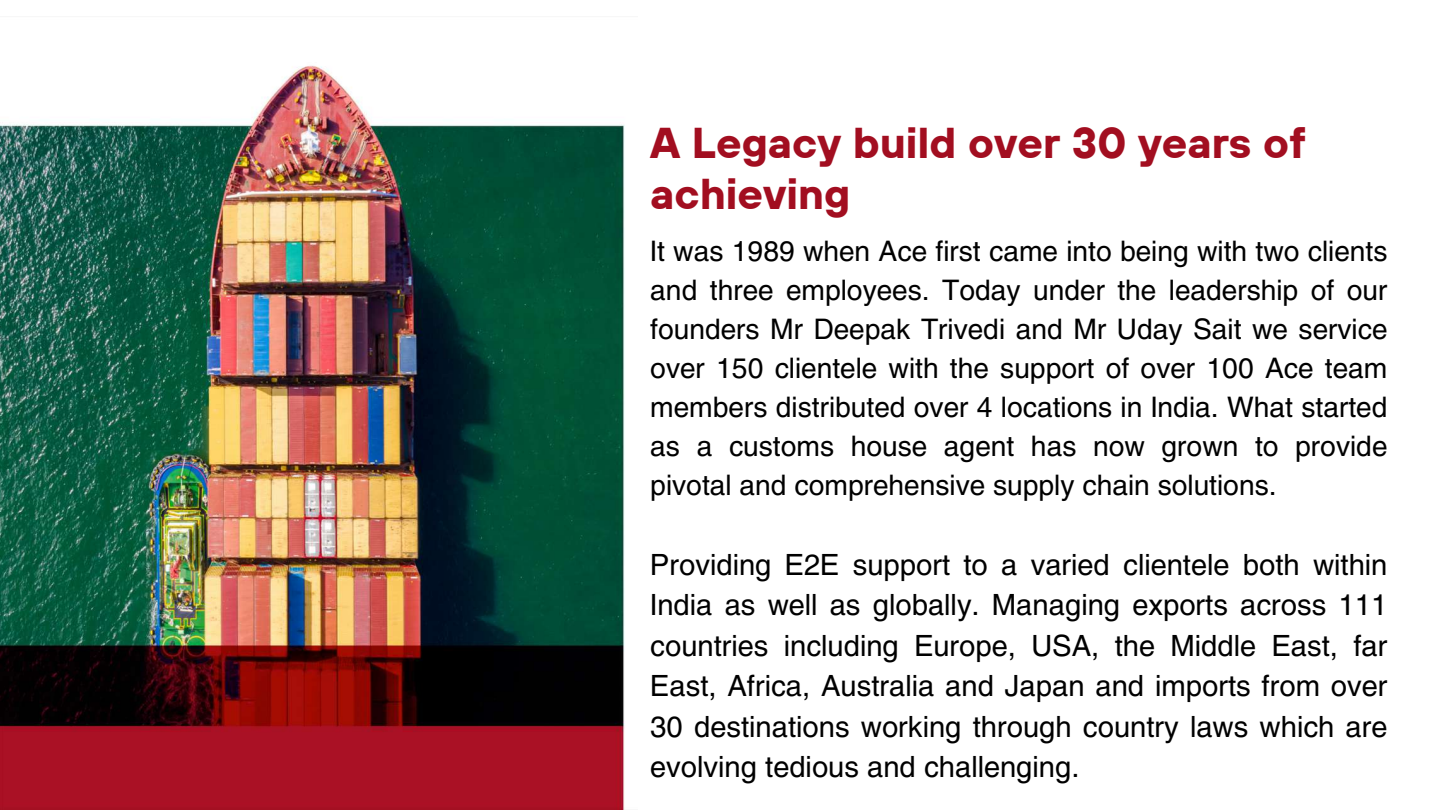
<style>
.page{position:relative;width:1440px;height:810px;background:#fff}
.page>*{position:absolute;margin:0;border:0;box-sizing:border-box;transform-origin:0 0}
.t1{font:700 43px/51px "TT Hoves";color:#a20e20}
.t2{font:29px/40.5px "Helios";color:#000;text-align:justify}
.t3{font:28px/39px "Helios";color:#000;text-align:justify}
</style>
<div class="page">
<img style="left:0;top:65px;width:625px;height:745px">
<h1 class="t1" style="left:650px;top:117px;width:657px">A Legacy build over 30 years of achieving</h1>
<p class="t3" style="left:650px;top:231px;width:739px">It was 1989 when Ace first came into being with two clients and three employees. Today under the leadership of our founders Mr Deepak Trivedi and Mr Uday Sait we service over 150 clientele with the support of over 100 Ace team members distributed over 4 locations in India. What started as a customs house agent has now grown to provide pivotal and comprehensive supply chain solutions.</p>
<p class="t2" style="left:650px;top:543px;width:739px">Providing E2E support to a varied clientele both within India as well as globally. Managing exports across 111 countries including Europe, USA, the Middle East, far East, Africa, Australia and Japan and imports from over 30 destinations working through country laws which are evolving tedious and challenging.</p>
</div>
